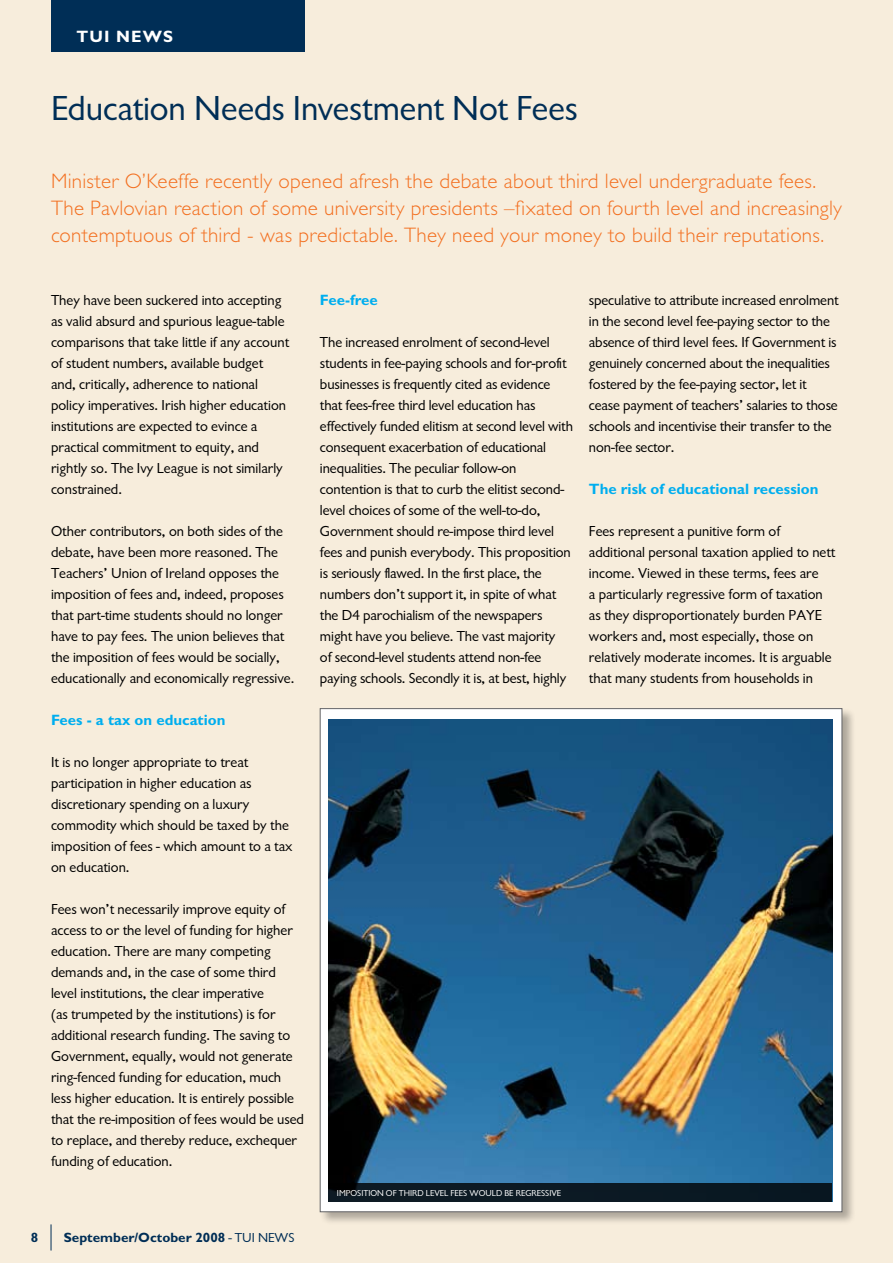
<style>
.page{position:relative;width:893px;height:1263px;background:#f7eddc}
.page>*{position:absolute;margin:0;border:0;box-sizing:border-box;transform-origin:0 0}
.t1{font:36px "Gill Sans";color:#002e56}
.t2{font:300 21px/27px "Gill Sans";letter-spacing:.01em;color:#f37021}
.t3{font:700 16.5px "Gill Sans";letter-spacing:.065em;color:#fff}
.t4{font:15px/21px "Gill Sans";color:#000}
.t5{font:700 15px "Gill Sans";color:#00aeef}
.t6{font:700 13.5px "Gill Sans";color:#002e56}
.t7{font:9px "Gill Sans";color:#fff}
.s1{font-weight:400}
</style>
<div class="page">
<div style="left:319px;top:707px;width:536px;height:518px;background:#000;opacity:.3"></div>
<div style="left:320px;top:708px;width:522px;height:504px;background:#fff;border:1px solid #636467"></div>
<img style="left:328px;top:719px;width:504px;height:464px">
<div style="left:328px;top:1183px;width:504px;height:19px;background:#0c1924"></div>
<div style="left:51px;top:0;width:253px;height:51px;background:#002e56"></div>
<svg style="left:51px;top:1225px;width:1px;height:25px"></svg>
<p class="t3" style="left:77px;top:26px;width:98px">TUI NEWS</p>
<h1 class="t1" style="left:51px;top:87px;width:528px">Education Needs Investment Not Fees</h1>
<p class="t2" style="left:51px;top:167px;width:792px">Minister O’Keeffe recently opened afresh the debate about third level undergraduate fees.<br>The Pavlovian reaction of some university presidents –fixated on fourth level and increasingly contemptuous of third - was predictable. They need your money to build their reputations.</p>
<p class="t4" style="left:51px;top:290px;width:240px">They have been suckered into accepting as valid absurd and spurious league-table comparisons that take little if any account of student numbers, available budget and, critically, adherence to national policy imperatives. Irish higher education institutions are expected to evince a practical commitment to equity, and rightly so. The Ivy League is not similarly constrained.</p>
<p class="t4" style="left:51px;top:521px;width:245px">Other contributors, on both sides of the debate, have been more reasoned. The Teachers’ Union of Ireland opposes the imposition of fees and, indeed, proposes that part-time students should no longer have to pay fees. The union believes that the imposition of fees would be socially, educationally and economically regressive.</p>
<p class="t5" style="left:51px;top:711px;width:176px">Fees - a tax on education</p>
<p class="t4" style="left:51px;top:752px;width:243px">It is no longer appropriate to treat participation in higher education as discretionary spending on a luxury commodity which should be taxed by the imposition of fees - which amount to a tax on education.</p>
<p class="t4" style="left:51px;top:899px;width:254px">Fees won’t necessarily improve equity of access to or the level of funding for higher education. There are many competing demands and, in the case of some third level institutions, the clear imperative<br>(as trumpeted by the institutions) is for additional research funding. The saving to Government, equally, would not generate ring-fenced funding for education, much less higher education. It is entirely possible that the re-imposition of fees would be used to replace, and thereby reduce, exchequer funding of education.</p>
<p class="t6" style="left:31px;top:1229px;width:9px">8</p>
<p class="t6" style="left:64px;top:1229px;width:232px">September/October 2008 <span class="s1">- TUI NEWS</span></p>
<p class="t5" style="left:320px;top:291px;width:59px">Fee-free</p>
<p class="t4" style="left:320px;top:332px;width:255px">The increased enrolment of second-level students in fee-paying schools and for-profit businesses is frequently cited as evidence that fees-free third level education has effectively funded elitism at second level with consequent exacerbation of educational inequalities. The peculiar follow-on contention is that to curb the elitist second&shy;level choices of some of the well-to-do, Government should re-impose third level fees and punish everybody. This proposition is seriously flawed. In the first place, the numbers don’t support it, in spite of what the D4 parochialism of the newspapers might have you believe. The vast majority<br>of second-level students attend non-fee paying schools. Secondly it is, at best, highly</p>
<p class="t4" style="left:589px;top:290px;width:251px">speculative to attribute increased enrolment in the second level fee-paying sector to the absence of third level fees. If Government is genuinely concerned about the inequalities fostered by the fee-paying sector, let it cease payment of teachers’ salaries to those schools and incentivise their transfer to the non-fee sector.</p>
<p class="t5" style="left:589px;top:480px;width:231px">The risk of educational recession</p>
<p class="t4" style="left:589px;top:521px;width:248px">Fees represent a punitive form of additional personal taxation applied to nett income. Viewed in these terms, fees are<br>a particularly regressive form of taxation as they disproportionately burden PAYE workers and, most especially, those on relatively moderate incomes. It is arguable that many students from households in</p>
<p class="t7" style="left:337px;top:1188px;width:8px">Imposition</p>
<p class="t7" style="left:386px;top:1188px;width:19px">of third</p>
<p class="t7" style="left:426px;top:1188px;width:6px">level</p>
<p class="t7" style="left:451px;top:1188px;width:5px">fees</p>
<p class="t7" style="left:469px;top:1188px;width:8px">would</p>
<p class="t7" style="left:504px;top:1188px;width:17px">be regressive</p>
</div>
